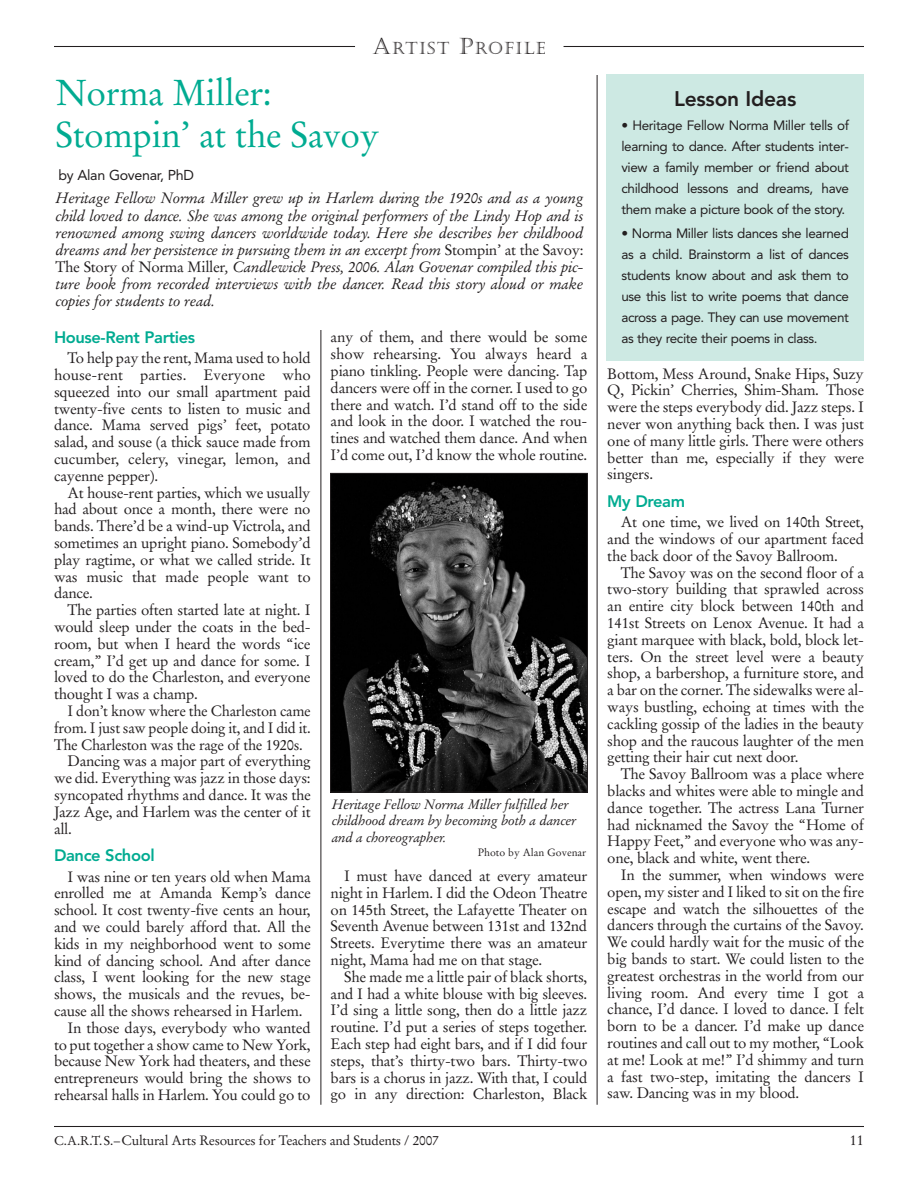
<style>
.page{position:relative;width:918px;height:1188px;background:#fff}
.page>*{position:absolute;margin:0;border:0;box-sizing:border-box;transform-origin:0 0}
.t1{font:36px/42px "Stempel Garamond";letter-spacing:-.01em;color:#00ab91}
.t2{font:800 21px "Avenir";letter-spacing:-.01em;color:#231f20}
.t3{font:16.8px "Castellar";letter-spacing:.095em;color:#231f20}
.t4{font:800 16.5px "Avenir";letter-spacing:-.025em;color:#00ab91}
.t5{font:15px/16.8px "Stempel Garamond";letter-spacing:-.02em;color:#231f20;text-align:justify}
.t6{font:italic 15px/17.1px "Stempel Garamond";letter-spacing:-.02em;color:#231f20;text-align:justify}
.t7{font:14.25px "Avenir";letter-spacing:-.02em;color:#231f20}
.t8{font:14.25px "Stempel Garamond";color:#231f20}
.t9{font:13.5px/21px "Avenir";letter-spacing:-.03em;color:#231f20;text-align:justify}
.t10{font:italic 13.5px/16.5px "Stempel Garamond";letter-spacing:-.02em;color:#231f20}
.t11{font:13.5px "Stempel Garamond";letter-spacing:-.02em;color:#231f20}
.t12{font:10.5px "Stempel Garamond";color:#231f20}
.s1{font-size:22.5px}
.s2{font-style:normal}
.s3{font-size:12.75px}
</style>
<div class="page">
<hr style="left:321px;top:176px;width:1px;height:929px;background:#231f20">
<hr style="left:597px;top:75px;width:1px;height:1030px;background:#231f20">
<img style="left:332px;top:475px;width:254px;height:315px">
<div style="left:330px;top:473px;width:258px;height:319px;border:1px solid #231f20"></div>
<hr style="left:54px;top:46px;width:301px;height:1px;background:#231f20">
<hr style="left:564px;top:46px;width:300px;height:1px;background:#231f20">
<div style="left:54px;top:75px;width:531px;height:254px;background:#fff"></div>
<div style="left:606px;top:75px;width:258px;height:286px;background:#cde9e3"></div>
<hr style="left:54px;top:1126px;width:810px;height:1px;background:#231f20">
<p class="t3" style="left:372px;top:38px;width:175px"><span class="s1">A</span>RTIST <span class="s1">P</span>ROFILE</p>
<h1 class="t1" style="left:55px;top:75px;width:325px">Norma Miller:<br>Stompin’ at the Savoy</h1>
<p class="t7" style="left:58px;top:169px;width:137px">by Alan Govenar, PhD</p>
<p class="t6" style="left:55px;top:191px;width:530px">Heritage Fellow Norma Miller grew up in Harlem during the 1920s and as a young child loved to dance. She was among the original performers of the Lindy Hop and is renowned among swing dancers worldwide today. Here she describes her childhood dreams and her persistence in pursuing them in an excerpt from <span class="s2">Stompin’ at the Savoy:<br>The Story of Norma Miller</span>, Candlewick Press, 2006. Alan Govenar compiled this pic&shy;ture book from recorded interviews with the dancer. Read this story aloud or make copies for students to read.</p>
<p class="t4" style="left:54px;top:331px;width:143px">House-Rent Parties</p>
<p class="t5" style="left:54px;top:351px;width:258px;text-indent:14px">To help pay the rent, Mama used to hold house-rent parties. Everyone who squeezed into our small apartment paid twenty-five cents to listen to music and dance. Mama served pigs’ feet, potato salad, and souse (a thick sauce made from cucumber, celery, vinegar, lemon, and cayenne pepper).</p>
<p class="t5" style="left:54px;top:485px;width:258px;text-indent:14px">At house-rent parties, which we usually had about once a month, there were no bands. There’d be a wind-up Victrola, and sometimes an upright piano. Somebody’d play ragtime, or what we called stride. It was music that made people want to dance.</p>
<p class="t5" style="left:54px;top:603px;width:258px;text-indent:14px">The parties often started late at night. I would sleep under the coats in the bed&shy;room, but when I heard the words “ice cream,” I’d get up and dance for some. I loved to do the Charleston, and everyone thought I was a champ.</p>
<p class="t5" style="left:68px;top:704px;width:245px">I don’t know where the Charleston came</p>
<p class="t5" style="left:54px;top:721px;width:258px">from. I just saw people doing it, and I did it.</p>
<p class="t5" style="left:54px;top:737px;width:250px">The Charleston was the rage of the 1920s.</p>
<p class="t5" style="left:68px;top:754px;width:245px">Dancing was a major part of everything</p>
<p class="t5" style="left:54px;top:771px;width:258px">we did. Everything was jazz in those days:</p>
<p class="t5" style="left:54px;top:788px;width:258px">syncopated rhythms and dance. It was the</p>
<p class="t5" style="left:54px;top:805px;width:258px">Jazz Age, and Harlem was the center of it</p>
<p class="t5" style="left:54px;top:821px;width:19px">all.</p>
<p class="t4" style="left:54px;top:849px;width:102px">Dance School</p>
<p class="t5" style="left:68px;top:869px;width:245px">I was nine or ten years old when Mama</p>
<p class="t5" style="left:54px;top:886px;width:258px">enrolled me at Amanda Kemp’s dance</p>
<p class="t5" style="left:54px;top:903px;width:258px">school. It cost twenty-five cents an hour,</p>
<p class="t5" style="left:54px;top:920px;width:258px">and we could barely afford that. All the</p>
<p class="t5" style="left:54px;top:937px;width:258px">kids in my neighborhood went to some</p>
<p class="t5" style="left:54px;top:953px;width:258px">kind of dancing school. And after dance</p>
<p class="t5" style="left:54px;top:970px;width:258px">class, I went looking for the new stage</p>
<p class="t5" style="left:54px;top:987px;width:258px">shows, the musicals and the revues, be-</p>
<p class="t5" style="left:54px;top:1004px;width:250px">cause all the shows rehearsed in Harlem.</p>
<p class="t5" style="left:68px;top:1021px;width:245px">In those days, everybody who wanted</p>
<p class="t5" style="left:54px;top:1037px;width:258px">to put together a show came to New York,</p>
<p class="t5" style="left:54px;top:1054px;width:258px">because New York had theaters, and these</p>
<p class="t5" style="left:54px;top:1071px;width:258px">entrepreneurs would bring the shows to</p>
<p class="t5" style="left:54px;top:1088px;width:258px">rehearsal halls in Harlem. You could go to</p>
<p class="t5" style="left:331px;top:330px;width:258px">any of them, and there would be some show rehearsing. You always heard a piano tinkling. People were dancing. Tap dancers were off in the corner. I used to go there and watch. I’d stand off to the side and look in the door. I watched the rou&shy;tines and watched them dance. And when I’d come out, I’d know the whole routine.</p>
<p class="t10" style="left:332px;top:797px;width:246px">Heritage Fellow Norma Miller fulfilled her childhood dream by becoming both a dancer and a choreographer.</p>
<p class="t12" style="left:478px;top:848px;width:110px">Photo by Alan Govenar</p>
<p class="t5" style="left:331px;top:869px;width:258px;text-indent:14px">I must have danced at every amateur night in Harlem. I did the Odeon Theatre on 145th Street, the Lafayette Theater on Seventh Avenue between 131st and 132nd Streets. Everytime there was an amateur night, Mama had me on that stage.</p>
<p class="t5" style="left:331px;top:970px;width:258px;text-indent:14px">She made me a little pair of black shorts, and I had a white blouse with big sleeves.<br>I’d sing a little song, then do a little jazz routine. I’d put a series of steps together.<br>Each step had eight bars, and if I did four steps, that’s thirty-two bars. Thirty-two bars is a chorus in jazz. With that, I could go in any direction: Charleston, Black</p>
<h2 class="t2" style="left:674px;top:90px;width:124px">Lesson Ideas</h2>
<p class="t9" style="left:621px;top:116px;width:229px">• Heritage Fellow Norma Miller tells of learning to dance. After students inter&shy;view a family member or friend about childhood lessons and dreams, have them make a picture book of the story.</p>
<p class="t9" style="left:621px;top:224px;width:229px">• Norma Miller lists dances she learned as a child. Brainstorm a list of dances students know about and ask them to use this list to write poems that dance across a page. They can use movement as they recite their poems in class.</p>
<p class="t5" style="left:607px;top:366px;width:258px">Bottom, Mess Around, Snake Hips, Suzy Q, Pickin’ Cherries, Shim-Sham. Those were the steps everybody did. Jazz steps. I never won anything back then. I was just one of many little girls. There were others better than me, especially if they were singers.</p>
<p class="t4" style="left:607px;top:495px;width:79px">My Dream</p>
<p class="t5" style="left:607px;top:515px;width:258px;text-indent:14px">At one time, we lived on 140th Street, and the windows of our apartment faced the back door of the Savoy Ballroom.</p>
<p class="t5" style="left:607px;top:565px;width:258px;text-indent:14px">The Savoy was on the second floor of a two-story building that sprawled across an entire city block between 140th and 141st Streets on Lenox Avenue. It had a giant marquee with black, bold, block let&shy;ters. On the street level were a beauty shop, a barbershop, a furniture store, and a bar on the corner. The sidewalks were al&shy;ways bustling, echoing at times with the cackling gossip of the ladies in the beauty shop and the raucous laughter of the men getting their hair cut next door.</p>
<p class="t5" style="left:607px;top:767px;width:258px;text-indent:14px">The Savoy Ballroom was a place where blacks and whites were able to mingle and dance together. The actress Lana Turner had nicknamed the Savoy the “Home of Happy Feet,” and everyone who was any&shy;one, black and white, went there.</p>
<p class="t5" style="left:607px;top:868px;width:258px;text-indent:14px">In the summer, when windows were open, my sister and I liked to sit on the fire escape and watch the silhouettes of the dancers through the curtains of the Savoy.<br>We could hardly wait for the music of the big bands to start. We could listen to the greatest orchestras in the world from our living room. And every time I got a chance, I’d dance. I loved to dance. I felt born to be a dancer. I’d make up dance routines and call out to my mother, “Look at me! Look at me!” I’d shimmy and turn a fast two-step, imitating the dancers I saw. Dancing was in my blood.</p>
<p class="t11" style="left:54px;top:1135px;width:386px"><span class="s3">C.A.R.T.S.–</span>Cultural Arts Resources for Teachers and Students / 2007</p>
<p class="t8" style="left:850px;top:1134px;width:16px">11</p>
</div>
